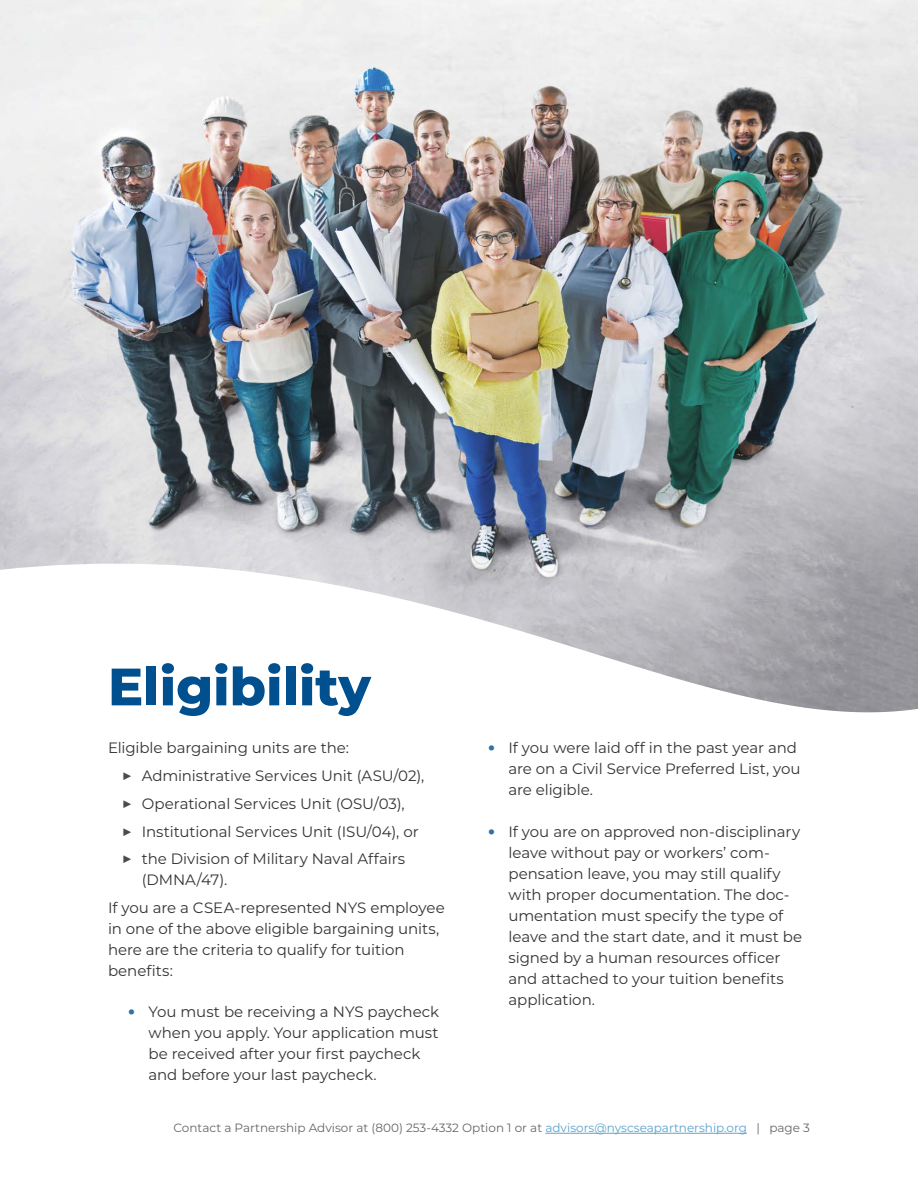
<style>
.page{position:relative;width:918px;height:1188px;background:#fff}
.page>*{position:absolute;margin:0;border:0;box-sizing:border-box;transform-origin:0 0}
.t1{font:800 52.5px "Montserrat";color:#004f8f}
.Body{font:15px/21px "Montserrat";letter-spacing:-.005em;color:#333}
.t2{font:12px "Montserrat";color:#666}
.s1{font-weight:800;font-size:18px;color:#4a4b4c}
.s2{font-weight:800;font-size:18px;color:#3372a5}
.s3{color:#5ca3ce}
</style>
<div class="page">
<hr style="left:545px;top:1133px;width:202px;height:1px;background:#5ca3ce">
<img style="left:0;top:0;width:918px;height:712px">
<h1 class="t1" style="left:108px;top:648px;width:264px">Eligibility</h1>
<p class="Body" style="left:108px;top:737px;width:242px">Eligible bargaining units are the:</p>
<p class="Body" style="left:122px;top:765px;width:304px"><span class="s1">▶</span> Administrative Services Unit (ASU/02),</p>
<p class="Body" style="left:122px;top:793px;width:285px"><span class="s1">▶</span> Operational Services Unit (OSU/03),</p>
<p class="Body" style="left:122px;top:820px;width:299px"><span class="s1">▶</span> Institutional Services Unit (ISU/04), or</p>
<p class="Body" style="left:142px;top:848px;width:265px;text-indent:-20px"><span class="s1">▶</span> the Division of Military Naval Affairs (DMNA/47).</p>
<p class="Body" style="left:108px;top:897px;width:338px">If you are a CSEA-represented NYS employee in one of the above eligible bargaining units, here are the criteria to qualify for tuition benefits:</p>
<p class="Body" style="left:148px;top:1001px;width:292px;text-indent:-20px"><span class="s2">•</span> You must be receiving a NYS paycheck when you apply. Your application must be received after your first paycheck and before your last paycheck.</p>
<p class="Body" style="left:508px;top:737px;width:294px;text-indent:-20px"><span class="s2">•</span> If you were laid off in the past year and are on a Civil Service Preferred List, you are eligible.</p>
<p class="Body" style="left:508px;top:820px;width:295px;text-indent:-20px"><span class="s2">•</span> If you are on approved non-disciplinary leave without pay or workers’ com&shy;pensation leave, you may still qualify with proper documentation. The doc&shy;umentation must specify the type of leave and the start date, and it must be signed by a human resources officer and attached to your tuition benefits application.</p>
<p class="t2" style="left:174px;top:1120px;width:638px">Contact a Partnership Advisor at (800) 253-4332 Option 1 or at <span class="s3">advisors@nyscseapartnership.org</span> | page 3</p>
</div>
